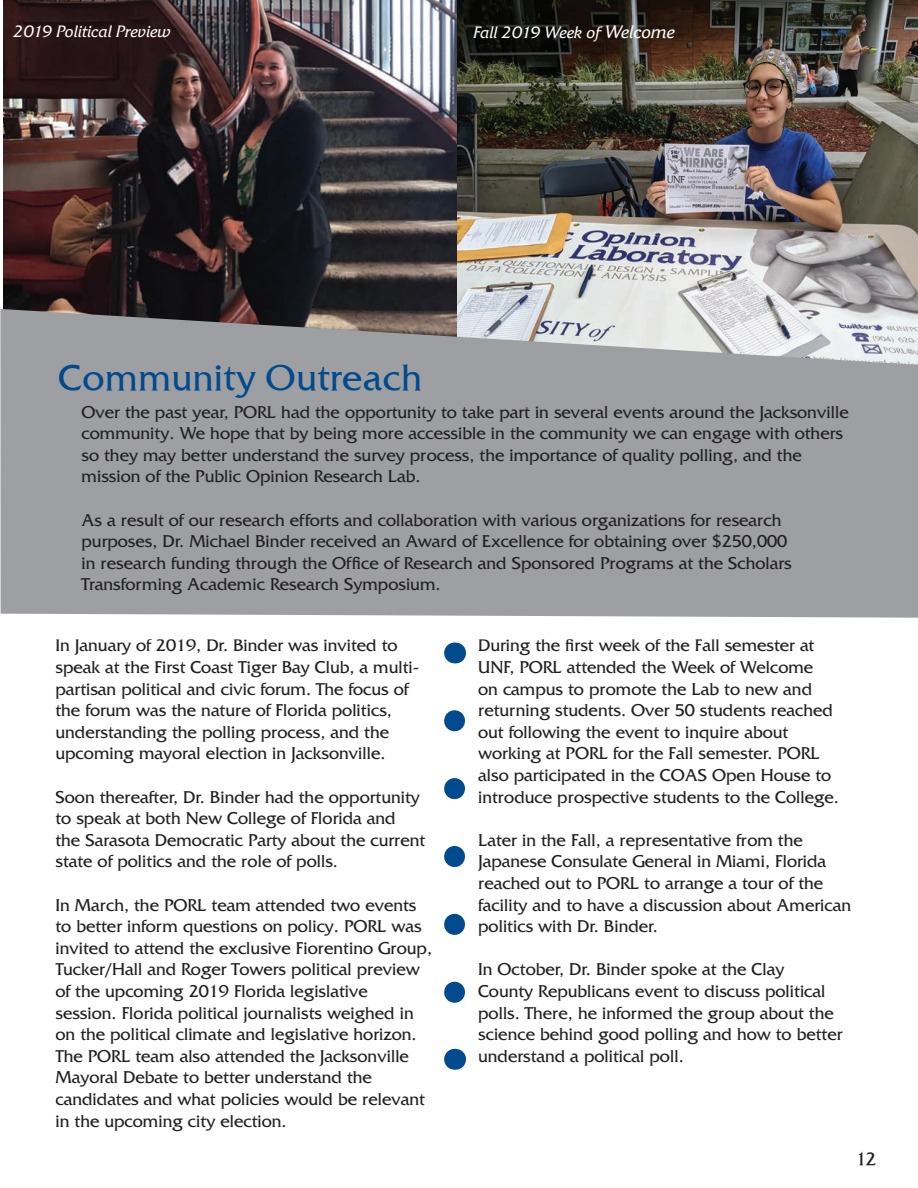
<style>
.page{position:relative;width:918px;height:1188px;background:#fff}
.page>*{position:absolute;margin:0;border:0;box-sizing:border-box;transform-origin:0 0}
.t1{font:36px "Friz Quadrata TT";color:#004a8d}
.t2{font:18px/21.6px "Friz Quadrata Std";color:#231f20}
.t3{font:18px "Friz Quadrata TT";color:#231f20}
.t4{font:italic 16.5px "Friz Quadrata Std";color:#fff}
.s1{font-size:18px}
</style>
<div class="page">
<img style="left:3px;top:0;width:454px;height:309px">
<img style="left:457px;top:0;width:461px;height:309px">
<svg style="left:0;top:309px;width:918px;height:309px;background:#a0a2a4"></svg>
<svg style="left:444px;top:721px;width:21px;height:282px"></svg>
<svg style="left:455px;top:642px;width:1px;height:21px"></svg>
<svg style="left:455px;top:1049px;width:1px;height:21px"></svg>
<p class="t4" style="left:13px;top:21px;width:159px">2019 Political Preview</p>
<p class="t4" style="left:473px;top:22px;width:203px">Fall 2019 Week of <span class="s1">Welcome</span></p>
<h1 class="t1" style="left:58px;top:355px;width:366px">Community Outreach</h1>
<p class="t2" style="left:82px;top:401px;width:769px">Over the past year, PORL had the opportunity to take part in several events around the Jacksonville community. We hope that by being more accessible in the community we can engage with others so they may better understand the survey process, the importance of quality polling, and the mission of the Public Opinion Research Lab.</p>
<p class="t2" style="left:82px;top:509px;width:712px">As a result of our research efforts and collaboration with various organizations for research purposes, Dr. Michael Binder received an Award of Excellence for obtaining over $250,000 in research funding through the Office of Research and Sponsored Programs at the Scholars Transforming Academic Research Symposium.</p>
<p class="t2" style="left:56px;top:635px;width:365px">In January of 2019, Dr. Binder was invited to speak at the First Coast Tiger Bay Club, a multi&shy;partisan political and civic forum. The focus of the forum was the nature of Florida politics, understanding the polling process, and the upcoming mayoral election in Jacksonville.</p>
<p class="t2" style="left:56px;top:786px;width:371px">Soon thereafter, Dr. Binder had the opportunity to speak at both New College of Florida and<br>the Sarasota Democratic Party about the current state of politics and the role of polls.</p>
<p class="t2" style="left:56px;top:894px;width:378px">In March, the PORL team attended two events to better inform questions on policy. PORL was invited to attend the exclusive Fiorentino Group, Tucker/Hall and Roger Towers political preview of the upcoming 2019 Florida legislative session. Florida political journalists weighed in on the political climate and legislative horizon.<br>The PORL team also attended the Jacksonville Mayoral Debate to better understand the candidates and what policies would be relevant in the upcoming city election.</p>
<p class="t2" style="left:478px;top:635px;width:362px">During the first week of the Fall semester at UNF, PORL attended the Week of Welcome<br>on campus to promote the Lab to new and returning students. Over 50 students reached out following the event to inquire about working at PORL for the Fall semester. PORL also participated in the COAS Open House to introduce prospective students to the College.</p>
<p class="t2" style="left:478px;top:829px;width:374px">Later in the Fall, a representative from the Japanese Consulate General in Miami, Florida reached out to PORL to arrange a tour of the facility and to have a discussion about American politics with Dr. Binder.</p>
<p class="t2" style="left:478px;top:959px;width:366px">In October, Dr. Binder spoke at the Clay County Republicans event to discuss political polls. There, he informed the group about the science behind good polling and how to better understand a political poll.</p>
<p class="t3" style="left:855px;top:1148px;width:23px">12</p>
</div>
